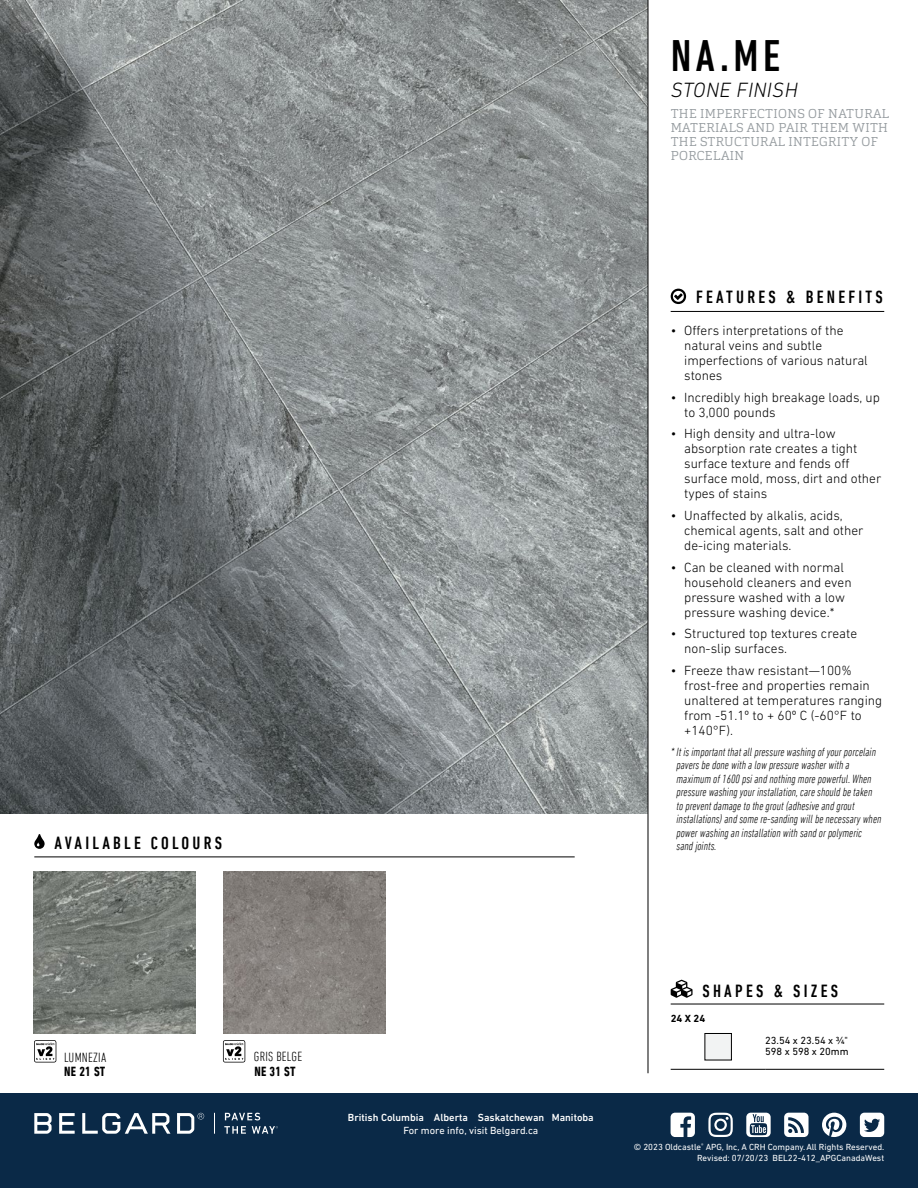
<style>
.page{position:relative;width:918px;height:1188px;background:#fff}
.page>*{position:absolute;margin:0;border:0;box-sizing:border-box;transform-origin:0 0}
.t1{font:500 condensed 45px "DIN Next LT Pro";color:#000}
.t2{font:italic 300 21px "DIN Next LT Pro";letter-spacing:.02em;color:#000}
.t3{font:500 condensed 18px "DIN Next LT Pro";letter-spacing:.18em;color:#000}
.t4{font:300 13.5px/15px "DIN Next LT Pro";color:#000}
.t5{font:300 condensed 13.5px "DIN Next LT Pro";letter-spacing:.02em;color:#000}
.t6{font:700 condensed 13.5px "DIN Next LT Pro";letter-spacing:.02em;color:#000}
.t7{font:300 12.75px/14.2px "Cargan";letter-spacing:.025em;color:#959b9f}
.t8{font:italic 300 condensed 12px/13.5px "DIN Next LT Pro";color:#000}
.t9{font:500 10.5px "DIN Next LT Pro";color:#fff}
.t10{font:10.5px/10.5px "DIN Next LT Pro";color:#000}
.t11{font:10.5px "DIN Next LT Pro";color:#fff}
.t12{font:700 10.5px "DIN Next LT Pro";color:#000}
.t13{font:9px "DIN Next LT Pro";color:#fff}
</style>
<div class="page">
<div style="left:0;top:1094px;width:918px;height:94px;background:#0a2947"></div>
<hr style="left:671px;top:311px;width:213px;height:1px;background:#000">
<svg style="left:671px;top:289px;width:15px;height:15px"></svg>
<hr style="left:671px;top:1004px;width:213px;height:1px;background:#000">
<svg style="left:671px;top:980px;width:22px;height:18px"></svg>
<hr style="left:671px;top:1069px;width:94px;height:1px;background:#000">
<hr style="left:765px;top:1069px;width:119px;height:1px;background:#000">
<div style="left:705px;top:1033px;width:26px;height:27px;background:#f2f3f3"></div>
<div style="left:705px;top:1033px;width:27px;height:27px;border:1px solid #000"></div>
<img style="left:224px;top:872px;width:162px;height:162px">
<img style="left:0;top:0;width:648px;height:813px">
<img style="left:34px;top:872px;width:162px;height:162px">
<hr style="left:34px;top:857px;width:541px;height:1px;background:#000">
<svg style="left:34px;top:834px;width:11px;height:15px"></svg>
<svg style="left:223px;top:1040px;width:22px;height:23px"></svg>
<svg style="left:34px;top:1040px;width:22px;height:23px"></svg>
<hr style="left:648px;top:0;width:1px;height:1073px;background:#000">
<svg style="left:225px;top:1113px;width:35px;height:7px"></svg>
<svg style="left:224px;top:1126px;width:22px;height:8px"></svg>
<svg style="left:34px;top:1113px;width:18px;height:21px"></svg>
<svg style="left:59px;top:1113px;width:16px;height:21px"></svg>
<svg style="left:82px;top:1113px;width:88px;height:21px"></svg>
<svg style="left:177px;top:1113px;width:27px;height:21px"></svg>
<svg style="left:214px;top:1113px;width:1px;height:21px"></svg>
<svg style="left:252px;top:1126px;width:26px;height:8px"></svg>
<svg style="left:822px;top:1113px;width:24px;height:24px"></svg>
<svg style="left:708px;top:1113px;width:25px;height:24px"></svg>
<svg style="left:671px;top:1113px;width:24px;height:24px"></svg>
<svg style="left:860px;top:1113px;width:24px;height:24px"></svg>
<svg style="left:746px;top:1113px;width:25px;height:24px"></svg>
<svg style="left:784px;top:1113px;width:25px;height:24px"></svg>
<h3 class="t3" style="left:55px;top:833px;width:169px">AVAILABLE COLOURS</h3>
<h1 class="t1" style="left:671px;top:31px;width:111px">NA.ME</h1>
<h2 class="t2" style="left:671px;top:77px;width:129px">STONE FINISH</h2>
<p class="t7" style="left:671px;top:106px;width:220px">THE IMPERFECTIONS OF NATURAL<br>MATERIALS AND PAIR THEM WITH<br>THE STRUCTURAL INTEGRITY OF<br>PORCELAIN</p>
<h3 class="t3" style="left:696px;top:287px;width:188px">FEATURES &amp; BENEFITS</h3>
<p class="t4" style="left:684px;top:323px;width:185px;text-indent:-14px">• Offers interpretations of the natural veins and subtle imperfections of various natural stones</p>
<p class="t4" style="left:684px;top:389px;width:197px;text-indent:-14px">• Incredibly high breakage loads, up to 3,000 pounds</p>
<p class="t4" style="left:684px;top:426px;width:199px;text-indent:-14px">• High density and ultra-low absorption rate creates a tight surface texture and fends off surface mold, moss, dirt and other types of stains</p>
<p class="t4" style="left:684px;top:508px;width:181px;text-indent:-14px">• Unaffected by alkalis, acids, chemical agents, salt and other de-icing materials.</p>
<p class="t4" style="left:684px;top:560px;width:169px;text-indent:-14px">• Can be cleaned with normal household cleaners and even pressure washed with a low pressure washing device.*</p>
<p class="t4" style="left:684px;top:626px;width:174px;text-indent:-14px">• Structured top textures create non-slip surfaces.</p>
<p class="t4" style="left:684px;top:663px;width:200px;text-indent:-14px">• Freeze thaw resistant—100% frost-free and properties remain unaltered at temperatures ranging from -51.1º to + 60º C (-60°F to +140°F).</p>
<p class="t8" style="left:677px;top:745px;width:206px;text-indent:-6px">* It is important that all pressure washing of your porcelain pavers be done with a low pressure washer with a maximum of 1600 psi and nothing more powerful. When pressure washing your installation, care should be taken to prevent damage to the grout (adhesive and grout installations) and some re-sanding will be necessary when power washing an installation with sand or polymeric sand joints.</p>
<p class="t5" style="left:64px;top:1050px;width:44px">LUMNEZIA</p>
<p class="t6" style="left:64px;top:1063px;width:43px">NE 21 ST</p>
<p class="t5" style="left:254px;top:1049px;width:50px">GRIS BELGE</p>
<p class="t6" style="left:254px;top:1063px;width:43px">NE 31 ST</p>
<p class="t9" style="left:348px;top:1111px;width:247px">British Columbia Alberta Saskatchewan Manitoba</p>
<p class="t11" style="left:403px;top:1124px;width:137px">For more info, visit Belgard.ca</p>
<h3 class="t3" style="left:703px;top:980px;width:137px">SHAPES &amp; SIZES</h3>
<p class="t12" style="left:671px;top:1012px;width:36px">24 X 24</p>
<p class="t10" style="left:765px;top:1035px;width:85px">23.54 x 23.54 x 3/4"<br>598 x 598 x 20mm</p>
<p class="t13" style="left:634px;top:1142px;width:252px">© 2023 Oldcastle<sup>®</sup> APG, Inc, A CRH Company.All Rights Reserved.</p>
<p class="t13" style="left:697px;top:1153px;width:189px">Revised: 07/20/23 BEL22-412_APGCanadaWest</p>
</div>
